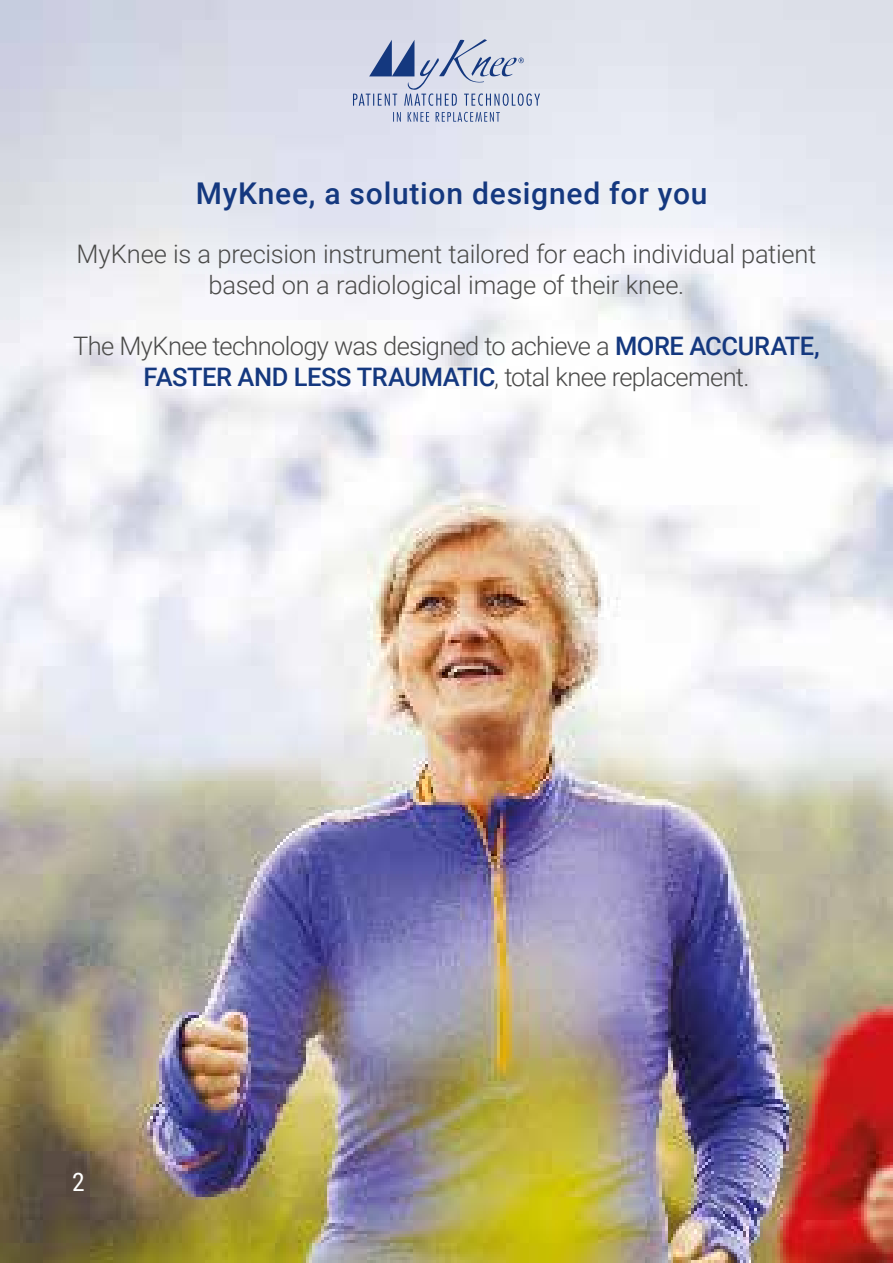
<style>
.page{position:relative;width:893px;height:1263px;background:#fff}
.page>*{position:absolute;margin:0;border:0;box-sizing:border-box;transform-origin:0 0}
.t1{font:500 30px "Roboto";letter-spacing:.025em;color:#14387f}
.t2{font:300 25.5px/30.6px "Roboto";letter-spacing:-.015em;color:#4a4a49;text-align:center}
.t3{font:25.5px "Roboto Condensed";color:#fff}
.s1{font-weight:500;color:#14387f}
</style>
<div class="page">
<img style="left:0;top:0;width:893px;height:1263px">
<svg style="left:393px;top:112px;width:107px;height:10px"></svg>
<svg style="left:353px;top:39px;width:187px;height:67px;background:#bac3d9"></svg>
<p class="t1" style="left:196px;top:172px;width:513px">MyKnee, a solution designed for you</p>
<p class="t2" style="left:77px;top:238px;width:741px">MyKnee is a precision instrument tailored for each individual patient based on a radiological image of their knee.</p>
<p class="t2" style="left:73px;top:330px;width:748px">The MyKnee technology was designed to achieve a <span class="s1">MORE ACCURATE,<br>FASTER AND LESS TRAUMATIC</span>, total knee replacement.</p>
<p class="t3" style="left:72px;top:1164px;width:14px">2</p>
</div>
